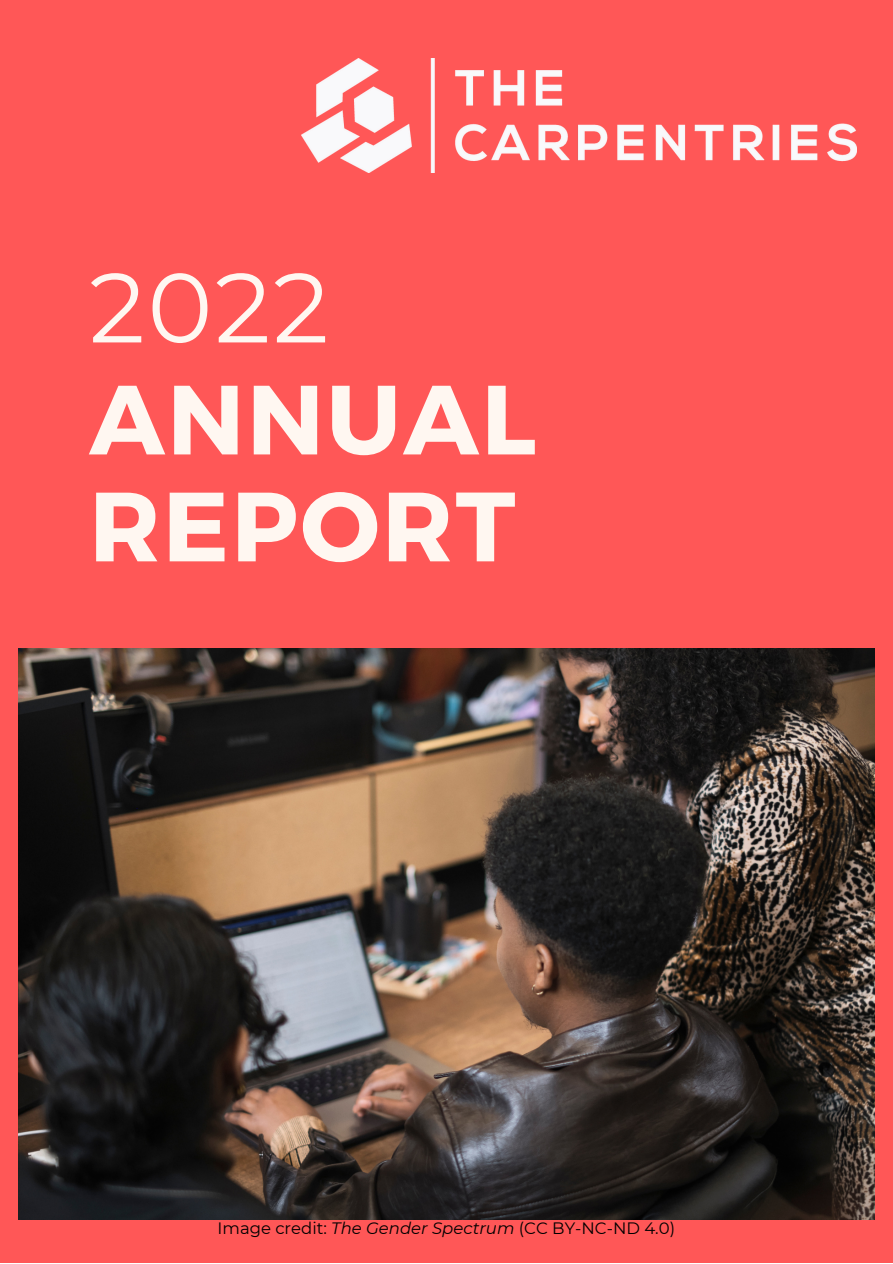
<style>
.page{position:relative;width:893px;height:1264px;background:#fff}
.page>*{position:absolute;margin:0;border:0;box-sizing:border-box;transform-origin:0 0}
.t1{font:700 98.1px "Montserrat";letter-spacing:.025em;color:#fff7f1}
.t2{font:98.1px "Montserrat";color:#fff7f1}
.t3{font:16.5px "Montserrat";color:#000}
.s1{font-style:italic}
</style>
<div class="page">
<div style="left:0;top:0;width:892px;height:1262px;background:#ff5757"></div>
<img style="left:301px;top:58px;width:555px;height:114px">
<img style="left:18px;top:648px;width:856px;height:571px">
<p class="t2" style="left:89px;top:247px;width:241px">2022</p>
<p class="t1" style="left:89px;top:356px;width:448px">ANNUAL</p>
<p class="t1" style="left:89px;top:462px;width:427px">REPORT</p>
<p class="t3" style="left:217px;top:1218px;width:459px">Image credit: <span class="s1">The Gender Spectrum</span> (CC BY-NC-ND 4.0)</p>
</div>
